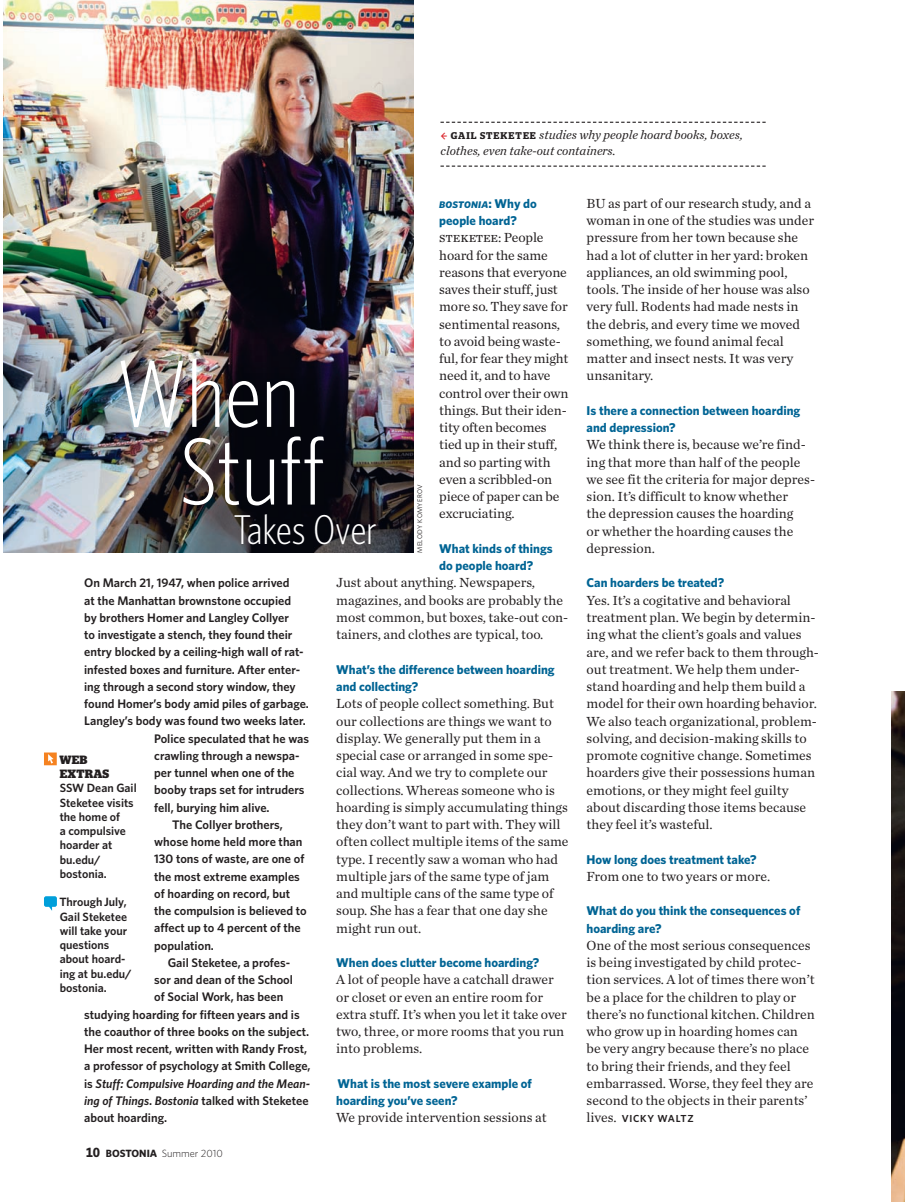
<style>
.page{position:relative;width:905px;height:1202px;background:#fff}
.page>*{position:absolute;margin:0;border:0;box-sizing:border-box;transform-origin:0 0}
.t1{font:300 95.7px/77.7px "Whitney Condensed";letter-spacing:.01em;color:#fff;text-align:right}
.t2{font:300 41.7px "Whitney Condensed";letter-spacing:.01em;color:#fff}
.t3{font:13.8px/17.2px "Chronicle Text G1";color:#231f20}
.t4{font:700 12.75px/17.2px "Whitney";color:#006494}
.t5{font:italic 12.75px/15.8px "Chronicle Text G1";color:#231f20}
.t6{font:600 12.45px "Whitney";color:#231f20}
.t7{font:italic 600 12.45px "Whitney";color:#231f20}
.t8{font:600 12px/14.2px "Whitney";color:#231f20}
.t9{font:700 12px/14.2px "Stag";letter-spacing:.02em;color:#231f20}
.t10{font:300 10.5px "Whitney";color:#231f20}
.t11{font:600 10.2px "Whitney";letter-spacing:.07em;color:#231f20}
.t12{font:6.75px "Whitney";letter-spacing:.055em;color:#231f20}
.s1{font-family:"Stag";font-weight:600;font-style:normal;font-size:9.75px}
.s2{font-style:italic}
.s3{font-style:normal}
.s4{font-weight:700;font-size:13.5px}
.s5{font-weight:700}
.s6{font-family:"Chronicle Text G1";font-weight:400;font-size:13.8px}
</style>
<div class="page">
<svg style="left:44px;top:752px;width:13px;height:13px"></svg>
<svg style="left:44px;top:896px;width:13px;height:15px"></svg>
<img style="left:3px;top:0;width:411px;height:553px">
<svg style="left:440px;top:122px;width:326px;height:1px"></svg>
<svg style="left:440px;top:166px;width:326px;height:1px"></svg>
<img style="left:891px;top:691px;width:14px;height:511px">
<p class="t5" style="left:440px;top:128px;width:304px;text-indent:10px"><span class="s1">GAIL STEKETEE</span> studies why people hoard books, boxes, clothes, even take-out containers.</p>
<p class="t4" style="left:439px;top:196px;width:99px"><span class="s2">Bostonia</span>: Why do people hoard?</p>
<p class="t3" style="left:439px;top:230px;width:131px">Steketee: People hoard for the same reasons that everyone saves their stuff, just more so. They save for sentimental reasons, to avoid being waste&shy;ful, for fear they might need it, and to have control over their own things. But their iden&shy;tity often becomes tied up in their stuff, and so parting with even a scribbled-on piece of paper can be excruciating.</p>
<p class="t4" style="left:439px;top:541px;width:115px">What kinds of things do people hoard?</p>
<p class="t3" style="left:336px;top:575px;width:234px">Just about anything. Newspapers, magazines, and books are probably the most common, but boxes, take-out con&shy;tainers, and clothes are typical, too.</p>
<p class="t4" style="left:336px;top:662px;width:220px">What’s the difference between hoarding and collecting?</p>
<p class="t3" style="left:336px;top:696px;width:234px">Lots of people collect something. But our collections are things we want to display. We generally put them in a special case or arranged in some spe&shy;cial way. And we try to complete our collections. Whereas someone who is hoarding is simply accumulating things they don’t want to part with. They will often collect multiple items of the same type. I recently saw a woman who had multiple jars of the same type of jam and multiple cans of the same type of soup. She has a fear that one day she might run out.</p>
<p class="t4" style="left:336px;top:955px;width:205px">When does clutter become hoarding?</p>
<p class="t3" style="left:336px;top:972px;width:232px">A lot of people have a catchall drawer or closet or even an entire room for extra stuff. It’s when you let it take over two, three, or more rooms that you run into problems.</p>
<p class="t4" style="left:336px;top:1076px;width:197px">What is the most severe example of hoarding you’ve seen?</p>
<p class="t3" style="left:336px;top:1110px;width:212px">We provide intervention sessions at</p>
<h1 class="t1" style="left:117px;top:362px;width:208px">When<br>Stuff</h1>
<p class="t12" style="left:417px;top:553px;width:70px;rotate:-90deg">MELODY KOMYEROV</p>
<h2 class="t2" style="left:234px;top:514px;width:144px">Takes Over</h2>
<p class="t6" style="left:84px;top:579px;width:207px">On March 21, 1947, when police arrived</p>
<p class="t6" style="left:84px;top:596px;width:208px">at the Manhattan brownstone occupied</p>
<p class="t6" style="left:84px;top:613px;width:206px">by brothers Homer and Langley Collyer</p>
<p class="t6" style="left:84px;top:630px;width:210px">to investigate a stench, they found their</p>
<p class="t6" style="left:84px;top:648px;width:221px">entry blocked by a ceiling-high wall of rat-</p>
<p class="t6" style="left:84px;top:665px;width:218px">infested boxes and furniture. After enter-</p>
<p class="t6" style="left:84px;top:682px;width:213px">ing through a second story window, they</p>
<p class="t6" style="left:84px;top:699px;width:226px">found Homer’s body amid piles of garbage.</p>
<p class="t6" style="left:84px;top:717px;width:223px">Langley’s body was found two weeks later.</p>
<p class="t6" style="left:154px;top:734px;width:156px">Police speculated that he was</p>
<p class="t6" style="left:154px;top:751px;width:147px">crawling through a newspa-</p>
<p class="t6" style="left:154px;top:768px;width:142px">per tunnel when one of the</p>
<p class="t6" style="left:154px;top:786px;width:152px">booby traps set for intruders</p>
<p class="t6" style="left:154px;top:803px;width:117px">fell, burying him alive.</p>
<p class="t6" style="left:172px;top:820px;width:112px">The Collyer brothers,</p>
<p class="t6" style="left:154px;top:837px;width:150px">whose home held more than</p>
<p class="t6" style="left:154px;top:855px;width:152px">130 tons of waste, are one of</p>
<p class="t6" style="left:154px;top:872px;width:147px">the most extreme examples</p>
<p class="t6" style="left:154px;top:889px;width:137px">of hoarding on record, but</p>
<p class="t6" style="left:154px;top:906px;width:154px">the compulsion is believed to</p>
<p class="t6" style="left:154px;top:923px;width:148px">affect up to 4 percent of the</p>
<p class="t6" style="left:154px;top:941px;width:61px">population.</p>
<p class="t6" style="left:168px;top:958px;width:124px">Gail Steketee, a profes-</p>
<p class="t6" style="left:154px;top:975px;width:140px">sor and dean of the School</p>
<p class="t6" style="left:154px;top:992px;width:131px">of Social Work, has been</p>
<p class="t6" style="left:84px;top:1010px;width:217px">studying hoarding for fifteen years and is</p>
<p class="t6" style="left:84px;top:1027px;width:226px">the coauthor of three books on the subject.</p>
<p class="t6" style="left:84px;top:1044px;width:224px">Her most recent, written with Randy Frost,</p>
<p class="t6" style="left:84px;top:1061px;width:228px">a professor of psychology at Smith College,</p>
<p class="t7" style="left:84px;top:1079px;width:227px"><span class="s3">is</span> Stuff: Compulsive Hoarding and the Mean-</p>
<p class="t7" style="left:84px;top:1096px;width:226px">ing of Things<span class="s3">.</span> Bostonia <span class="s3">talked with Steketee</span></p>
<p class="t6" style="left:84px;top:1113px;width:84px">about hoarding.</p>
<p class="t9" style="left:59px;top:753px;width:51px">WEB<br>EXTRAS</p>
<p class="t8" style="left:60px;top:782px;width:78px">SSW Dean Gail<br>Steketee visits the home of<br>a compulsive hoarder at bu.edu/ bostonia.</p>
<p class="t8" style="left:59px;top:896px;width:74px">Through July,<br>Gail Steketee will take your questions about hoard&shy;ing at bu.edu/ bostonia.</p>
<p class="t10" style="left:86px;top:1149px;width:139px"><span class="s4">10</span> <span class="s5">BOSTONIA</span> Summer 2010</p>
<p class="t3" style="left:587px;top:196px;width:229px">BU as part of our research study, and a woman in one of the studies was under pressure from her town because she had a lot of clutter in her yard: broken appliances, an old swimming pool, tools. The inside of her house was also very full. Rodents had made nests in the debris, and every time we moved something, we found animal fecal matter and insect nests. It was very unsanitary.</p>
<p class="t4" style="left:587px;top:403px;width:215px">Is there a connection between hoarding and depression?</p>
<p class="t3" style="left:587px;top:437px;width:230px">We think there is, because we’re find&shy;ing that more than half of the people we see fit the criteria for major depres&shy;sion. It’s difficult to know whether<br>the depression causes the hoarding<br>or whether the hoarding causes the depression.</p>
<p class="t4" style="left:587px;top:575px;width:139px">Can hoarders be treated?</p>
<p class="t3" style="left:587px;top:593px;width:234px">Yes. It’s a cogitative and behavioral treatment plan. We begin by determin&shy;ing what the client’s goals and values are, and we refer back to them through&shy;out treatment. We help them under&shy;stand hoarding and help them build a model for their own hoarding behavior.<br>We also teach organizational, problem&shy;solving, and decision-making skills to promote cognitive change. Sometimes hoarders give their possessions human emotions, or they might feel guilty about discarding those items because they feel it’s wasteful.</p>
<p class="t4" style="left:587px;top:851px;width:171px">How long does treatment take?</p>
<p class="t3" style="left:587px;top:869px;width:185px">From one to two years or more.</p>
<p class="t4" style="left:587px;top:903px;width:215px">What do you think the consequences of hoarding are?</p>
<p class="t3" style="left:587px;top:938px;width:230px">One of the most serious consequences is being investigated by child protec&shy;tion services. A lot of times there won’t be a place for the children to play or there’s no functional kitchen. Children who grow up in hoarding homes can be very angry because there’s no place to bring their friends, and they feel embarrassed. Worse, they feel they are second to the objects in their parents’</p>
<p class="t11" style="left:587px;top:1115px;width:109px"><span class="s6">lives.</span> VICKY WALTZ</p>
</div>
